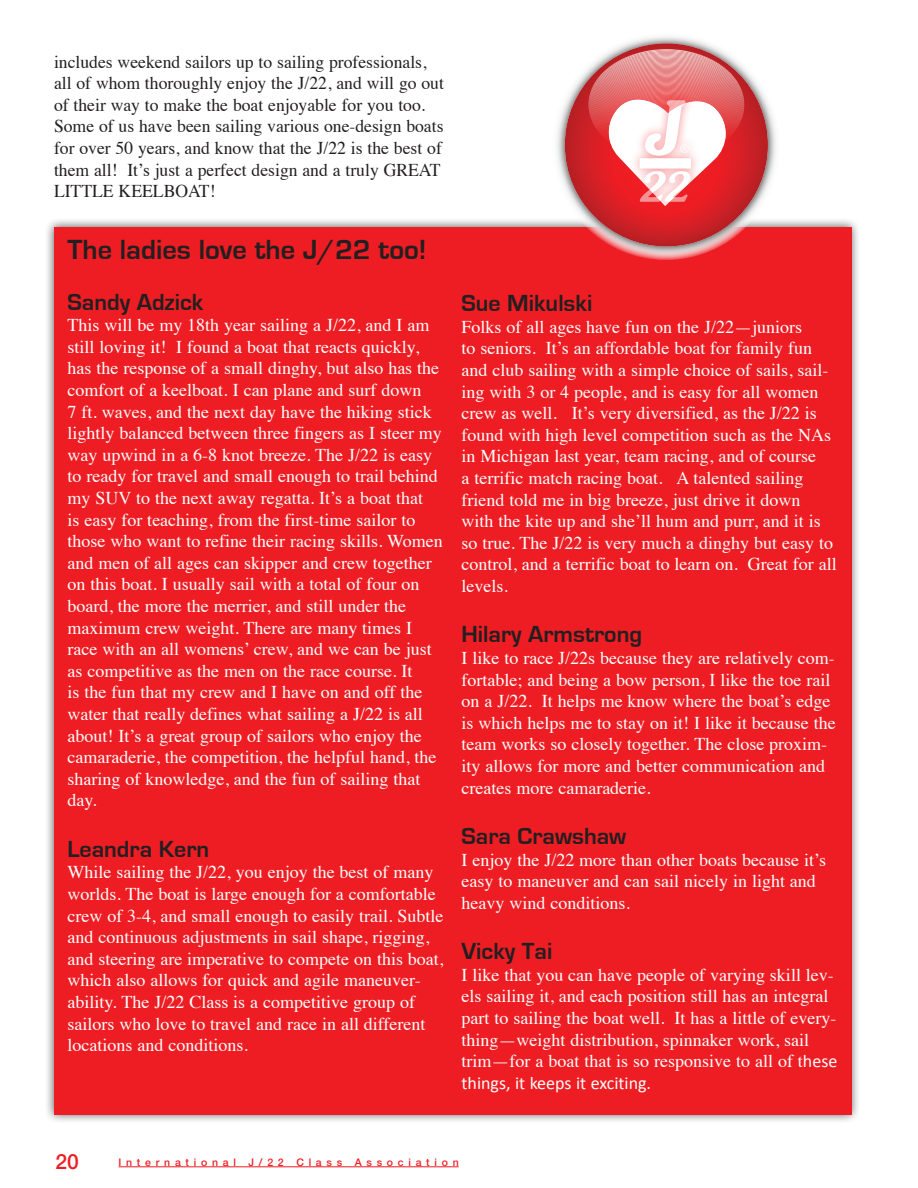
<style>
.page{position:relative;width:918px;height:1188px;background:#fff}
.page>*{position:absolute;margin:0;border:0;box-sizing:border-box;transform-origin:0 0}
.t1{font:700 28.5px "Eurostile";color:#231f20}
.t2{font:700 24px "Eurostile";color:#231f20}
.t3{font:500 21px "Helvetica Neue LT Std";color:#ee1d23}
.t4{font:18px/21.6px "Times";color:#fff}
.t5{font:18px/21.6px "Times";color:#231f20}
.t6{font:18px "Calibri";color:#fff}
.t7{font:500 10.5px "Helvetica Neue LT Std";letter-spacing:.45em;color:#ee1d23}
.s1{font-family:"Calibri"}
</style>
<div class="page">
<div style="left:44px;top:217px;width:817px;height:907px;background:#231f20;opacity:.75"></div>
<div style="left:54px;top:227px;width:797px;height:888px;background:#ee1d23"></div>
<img style="left:552px;top:37px;width:228px;height:221px">
<img style="left:594px;top:50px;width:145px;height:1px">
<img style="left:592px;top:51px;width:149px;height:1px">
<img style="left:591px;top:52px;width:151px;height:2px">
<img style="left:590px;top:54px;width:153px;height:1px">
<img style="left:589px;top:55px;width:155px;height:1px">
<img style="left:589px;top:56px;width:155px;height:1px">
<img style="left:589px;top:57px;width:155px;height:1px">
<img style="left:589px;top:58px;width:155px;height:1px">
<img style="left:589px;top:59px;width:155px;height:1px">
<img style="left:589px;top:60px;width:155px;height:1px">
<img style="left:589px;top:61px;width:155px;height:2px">
<img style="left:589px;top:63px;width:155px;height:1px">
<img style="left:589px;top:64px;width:155px;height:49px">
<img style="left:589px;top:65px;width:154px;height:50px">
<img style="left:590px;top:66px;width:153px;height:1px">
<img style="left:590px;top:67px;width:153px;height:51px">
<img style="left:591px;top:69px;width:151px;height:51px">
<img style="left:592px;top:70px;width:149px;height:2px">
<img style="left:592px;top:72px;width:149px;height:51px">
<img style="left:593px;top:74px;width:147px;height:51px">
<img style="left:594px;top:75px;width:145px;height:51px">
<img style="left:594px;top:76px;width:144px;height:51px">
<img style="left:595px;top:77px;width:143px;height:51px">
<img style="left:596px;top:78px;width:141px;height:51px">
<img style="left:597px;top:81px;width:139px;height:50px">
<img style="left:598px;top:82px;width:137px;height:50px">
<img style="left:598px;top:83px;width:136px;height:50px">
<img style="left:599px;top:84px;width:135px;height:49px">
<img style="left:600px;top:85px;width:133px;height:49px">
<img style="left:600px;top:86px;width:132px;height:49px">
<img style="left:601px;top:87px;width:131px;height:49px">
<img style="left:602px;top:88px;width:129px;height:49px">
<img style="left:604px;top:92px;width:125px;height:47px">
<img style="left:605px;top:93px;width:123px;height:46px">
<img style="left:607px;top:96px;width:119px;height:45px">
<img style="left:608px;top:97px;width:21px;height:45px">
<img style="left:646px;top:258px;width:40px;height:2px">
<svg style="left:629px;top:90px;width:72px;height:122px"></svg>
<svg style="left:609px;top:100px;width:117px;height:106px"></svg>
<hr style="left:119px;top:1167px;width:340px;height:1px;background:#ee1d23">
<p class="t5" style="left:54px;top:52px;width:392px">includes weekend sailors up to sailing professionals, all of whom thoroughly enjoy the J/22, and will go out of their way to make the boat enjoyable for you too.<br>Some of us have been sailing various one-design boats for over 50 years, and know that the J/22 is the best of them all! It’s just a perfect design and a truly GREAT LITTLE KEELBOAT!</p>
<h1 class="t1" style="left:68px;top:236px;width:361px">The ladies love the J/22 too!</h1>
<h2 class="t2" style="left:68px;top:290px;width:137px">Sandy Adzick</h2>
<p class="t4" style="left:68px;top:316px;width:377px">This will be my 18th year sailing a J/22, and I am still loving it! I found a boat that reacts quickly, has the response of a small dinghy, but also has the comfort of a keelboat. I can plane and surf down<br>7 ft. waves, and the next day have the hiking stick lightly balanced between three fingers as I steer my way upwind in a 6-8 knot breeze. The J/22 is easy to ready for travel and small enough to trail behind my SUV to the next away regatta. It’s a boat that<br>is easy for teaching, from the first-time sailor to those who want to refine their racing skills. Women and men of all ages can skipper and crew together on this boat. I usually sail with a total of four on board, the more the merrier, and still under the maximum crew weight. There are many times I race with an all womens’ crew, and we can be just as competitive as the men on the race course. It<br>is the fun that my crew and I have on and off the water that really defines what sailing a J/22 is all about! It’s a great group of sailors who enjoy the camaraderie, the competition, the helpful hand, the sharing of knowledge, and the fun of sailing that day.</p>
<h2 class="t2" style="left:68px;top:838px;width:143px">Leandra Kern</h2>
<p class="t4" style="left:68px;top:863px;width:378px">While sailing the J/22, you enjoy the best of many worlds. The boat is large enough for a comfortable crew of 3-4, and small enough to easily trail. Subtle and continuous adjustments in sail shape, rigging, and steering are imperative to compete on this boat, which also allows for quick and agile maneuver&shy;ability. The J/22 Class is a competitive group of sailors who love to travel and race in all different locations and conditions.</p>
<h2 class="t2" style="left:462px;top:292px;width:132px">Sue Mikulski</h2>
<p class="t4" style="left:462px;top:317px;width:377px">Folks of all ages have fun on the J/22—juniors<br>to seniors. It’s an affordable boat for family fun and club sailing with a simple choice of sails, sail&shy;ing with 3 or 4 people, and is easy for all women crew as well. It’s very diversified, as the J/22 is found with high level competition such as the NAs in Michigan last year, team racing, and of course<br>a terrific match racing boat. A talented sailing friend told me in big breeze, just drive it down with the kite up and she’ll hum and purr, and it is so true. The J/22 is very much a dinghy but easy to control, and a terrific boat to learn on. Great for all levels.</p>
<h2 class="t2" style="left:462px;top:623px;width:182px">Hilary Armstrong</h2>
<p class="t4" style="left:462px;top:649px;width:376px">I like to race J/22s because they are relatively com&shy;fortable; and being a bow person, I like the toe rail on a J/22. It helps me know where the boat’s edge is which helps me to stay on it! I like it because the team works so closely together. The close proxim&shy;ity allows for more and better communication and creates more camaraderie.</p>
<h2 class="t2" style="left:462px;top:825px;width:166px">Sara Crawshaw</h2>
<p class="t4" style="left:462px;top:850px;width:366px">I enjoy the J/22 more than other boats because it’s easy to maneuver and can sail nicely in light and heavy wind conditions.</p>
<h2 class="t2" style="left:462px;top:940px;width:92px">Vicky Tai</h2>
<p class="t4" style="left:462px;top:965px;width:377px">I like that you can have people of varying skill lev&shy;els sailing it, and each position still has an integral part to sailing the boat well. It has a little of every&shy;thing—weight distribution, spinnaker work, sail trim—for a boat that is so responsive to all of t<span class="s1">hese</span></p>
<p class="t6" style="left:462px;top:1072px;width:191px">things, it keeps it exciting.</p>
<p class="t3" style="left:56px;top:1149px;width:25px">20</p>
<p class="t7" style="left:119px;top:1156px;width:342px">International J/22 Class Association</p>
</div>
